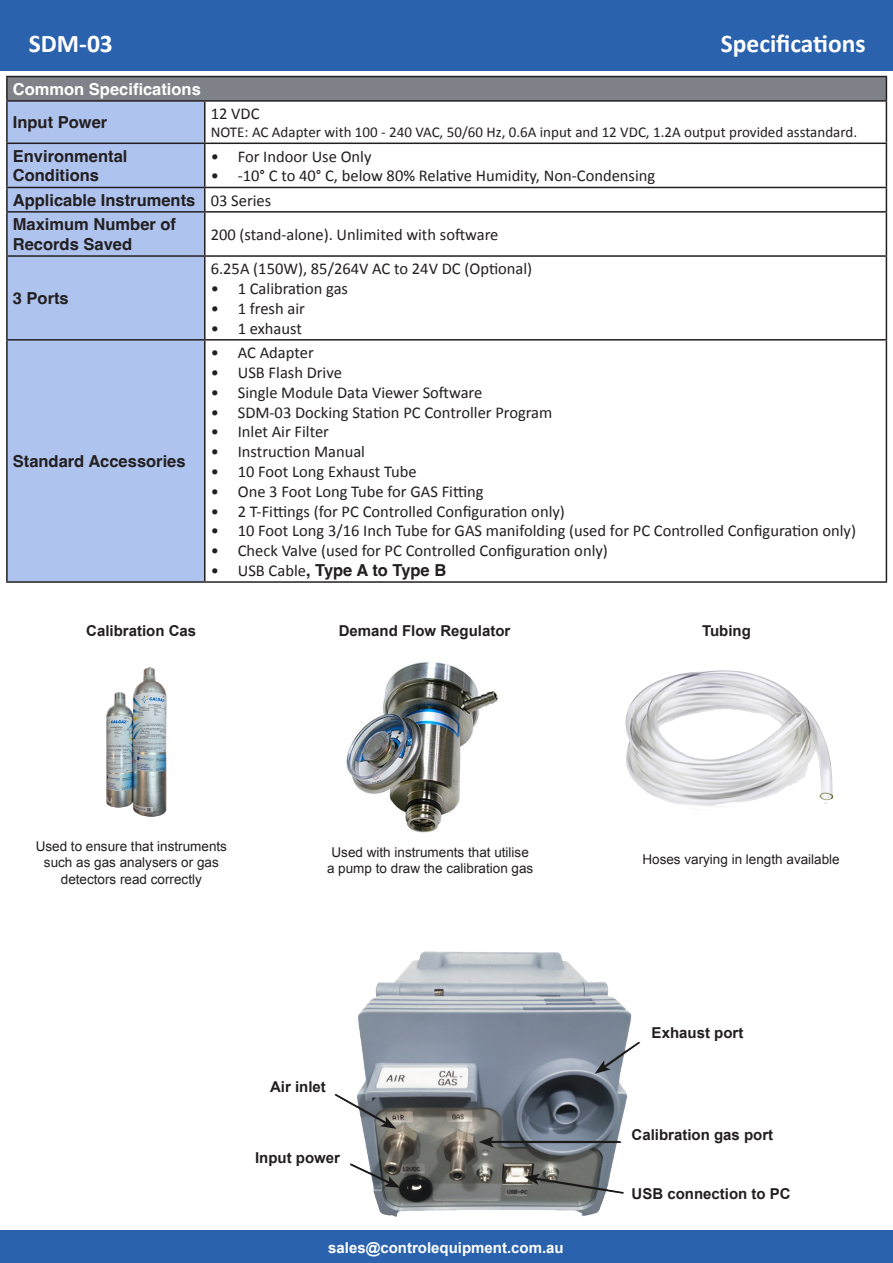
<style>
.page{position:relative;width:893px;height:1263px;background:#fff}
.page>*{position:absolute;margin:0;border:0;box-sizing:border-box;transform-origin:0 0}
.t1{font:700 25.5px "Calibri";color:#fff}
.t2{font:16.5px "Calibri";color:#231f20}
.t3{font:700 16.5px/19.8px "Helvetica";color:#231f20}
.t4{font:700 16.5px "Helvetica";color:#fff}
.t5{font:700 15px "Arial";color:#231f20}
.t6{font:15px "Calibri";color:#231f20}
.t7{font:700 15px "Arial";color:#fff}
.t8{font:13.5px/16.2px "Arial";color:#231f20;text-align:center}
.s1{font-family:"Calibri";font-weight:400}
</style>
<div class="page">
<div style="left:0;top:0;width:893px;height:71px;background:#2b62ae"></div>
<div style="left:0;top:1230px;width:893px;height:33px;background:#2b62ae"></div>
<div style="left:7px;top:77px;width:879px;height:24px;background:#7f8389"></div>
<div style="left:8px;top:102px;width:196px;height:479px;background:#afc3ef"></div>
<hr style="left:6px;top:76px;width:199px;height:1px;background:#231f20">
<hr style="left:6px;top:77px;width:2px;height:23px;background:#231f20">
<hr style="left:205px;top:76px;width:682px;height:1px;background:#231f20">
<svg style="left:886px;top:77px;width:1px;height:23px"></svg>
<hr style="left:6px;top:100px;width:199px;height:2px;background:#231f20">
<hr style="left:6px;top:102px;width:2px;height:41px;background:#231f20">
<hr style="left:205px;top:100px;width:682px;height:2px;background:#231f20">
<hr style="left:204px;top:102px;width:2px;height:41px;background:#231f20">
<hr style="left:886px;top:102px;width:1px;height:41px;background:#231f20">
<hr style="left:6px;top:143px;width:199px;height:1px;background:#231f20">
<hr style="left:6px;top:144px;width:2px;height:43px;background:#231f20">
<hr style="left:205px;top:143px;width:682px;height:1px;background:#231f20">
<hr style="left:204px;top:144px;width:2px;height:43px;background:#231f20">
<hr style="left:886px;top:144px;width:1px;height:43px;background:#231f20">
<hr style="left:6px;top:187px;width:199px;height:1px;background:#231f20">
<hr style="left:6px;top:188px;width:2px;height:23px;background:#231f20">
<hr style="left:205px;top:187px;width:682px;height:1px;background:#231f20">
<hr style="left:204px;top:188px;width:2px;height:23px;background:#231f20">
<svg style="left:886px;top:188px;width:1px;height:23px"></svg>
<hr style="left:6px;top:211px;width:199px;height:2px;background:#231f20">
<hr style="left:6px;top:213px;width:2px;height:42px;background:#231f20">
<hr style="left:205px;top:211px;width:682px;height:2px;background:#231f20">
<hr style="left:204px;top:213px;width:2px;height:42px;background:#231f20">
<hr style="left:886px;top:213px;width:1px;height:42px;background:#231f20">
<hr style="left:6px;top:255px;width:199px;height:2px;background:#231f20">
<hr style="left:6px;top:257px;width:2px;height:82px;background:#231f20">
<hr style="left:205px;top:255px;width:682px;height:2px;background:#231f20">
<hr style="left:204px;top:257px;width:2px;height:82px;background:#231f20">
<hr style="left:886px;top:257px;width:1px;height:82px;background:#231f20">
<hr style="left:6px;top:339px;width:199px;height:2px;background:#231f20">
<hr style="left:6px;top:341px;width:2px;height:240px;background:#231f20">
<hr style="left:205px;top:339px;width:682px;height:2px;background:#231f20">
<hr style="left:204px;top:341px;width:2px;height:240px;background:#231f20">
<hr style="left:886px;top:341px;width:1px;height:240px;background:#231f20">
<hr style="left:6px;top:581px;width:199px;height:2px;background:#231f20">
<hr style="left:205px;top:581px;width:682px;height:2px;background:#231f20">
<img style="left:106px;top:667px;width:61px;height:150px">
<img style="left:625px;top:670px;width:209px;height:137px">
<img style="left:345px;top:662px;width:154px;height:171px">
<img style="left:334px;top:951px;width:307px;height:266px">
<p class="t1" style="left:29px;top:25px;width:86px">SDM-03</p>
<p class="t1" style="left:721px;top:25px;width:147px">Specifications</p>
<p class="t4" style="left:13px;top:79px;width:189px">Common Specifications</p>
<p class="t3" style="left:13px;top:114px;width:96px">Input Power</p>
<p class="t2" style="left:211px;top:104px;width:50px">12 VDC</p>
<p class="t6" style="left:211px;top:123px;width:648px">NOTE: AC Adapter with 100 - 240 VAC, 50/60 Hz, 0.6A input and 12 VDC, 1.2A output provided asstandard.</p>
<p class="t3" style="left:13px;top:148px;width:116px">Environmental<br>Conditions</p>
<p class="t2" style="left:211px;top:146px;width:162px">• For Indoor Use Only</p>
<p class="t2" style="left:211px;top:166px;width:446px">• -10° C to 40° C, below 80% Relative Humidity, Non-Condensing</p>
<p class="t3" style="left:13px;top:192px;width:184px">Applicable Instruments</p>
<p class="t2" style="left:211px;top:190px;width:62px">03 Series</p>
<p class="t3" style="left:13px;top:216px;width:165px">Maximum Number of</p>
<p class="t3" style="left:13px;top:236px;width:121px">Records Saved</p>
<p class="t2" style="left:211px;top:224px;width:289px">200 (stand-alone). Unlimited with software</p>
<p class="t3" style="left:13px;top:290px;width:57px">3 Ports</p>
<p class="t3" style="left:13px;top:453px;width:174px">Standard Accessories</p>
<p class="t2" style="left:211px;top:259px;width:323px">6.25A (150W), 85/264V AC to 24V DC (Optional)</p>
<p class="t2" style="left:211px;top:278px;width:139px">• 1 Calibration gas</p>
<p class="t2" style="left:211px;top:298px;width:96px">• 1 fresh air</p>
<p class="t2" style="left:211px;top:318px;width:93px">• 1 exhaust</p>
<p class="t2" style="left:211px;top:342px;width:104px">• AC Adapter</p>
<p class="t2" style="left:211px;top:362px;width:133px">• USB Flash Drive</p>
<p class="t2" style="left:211px;top:382px;width:273px">• Single Module Data Viewer Software</p>
<p class="t2" style="left:211px;top:402px;width:343px">• SDM‐03 Docking Station PC Controller Program</p>
<p class="t2" style="left:211px;top:422px;width:120px">• Inlet Air Filter</p>
<p class="t2" style="left:211px;top:441px;width:156px">• Instruction Manual</p>
<p class="t2" style="left:211px;top:461px;width:207px">• 10 Foot Long Exhaust Tube</p>
<p class="t2" style="left:211px;top:481px;width:274px">• One 3 Foot Long Tube for GAS Fitting</p>
<p class="t2" style="left:211px;top:501px;width:356px">• 2 T‐Fittings (for PC Controlled Configuration only)</p>
<p class="t2" style="left:211px;top:521px;width:647px">• 10 Foot Long 3/16 Inch Tube for GAS manifolding (used for PC Controlled Configuration only)</p>
<p class="t2" style="left:211px;top:540px;width:399px">• Check Valve (used for PC Controlled Configuration only)</p>
<p class="t3" style="left:211px;top:562px;width:237px"><span class="s1">• USB Cable</span>, Type A to Type B</p>
<p class="t5" style="left:86px;top:621px;width:112px">Calibration Cas</p>
<p class="t5" style="left:339px;top:621px;width:173px">Demand Flow Regulator</p>
<p class="t5" style="left:702px;top:621px;width:50px">Tubing</p>
<p class="t8" style="left:36px;top:838px;width:193px">Used to ensure that instruments such as gas analysers or gas detectors read correctly</p>
<p class="t8" style="left:327px;top:844px;width:208px">Used with instruments that utilise a pump to draw the calibration gas</p>
<p class="t5" style="left:270px;top:1077px;width:57px">Air inlet</p>
<p class="t5" style="left:255px;top:1148px;width:87px">Input power</p>
<p class="t7" style="left:328px;top:1238px;width:237px">sales@controlequipment.com.au</p>
<p class="t8" style="left:642px;top:851px;width:199px">Hoses varying in length available</p>
<p class="t5" style="left:652px;top:1023px;width:93px">Exhaust port</p>
<p class="t5" style="left:632px;top:1125px;width:143px">Calibration gas port</p>
<p class="t5" style="left:632px;top:1184px;width:161px">USB connection to PC</p>
</div>
